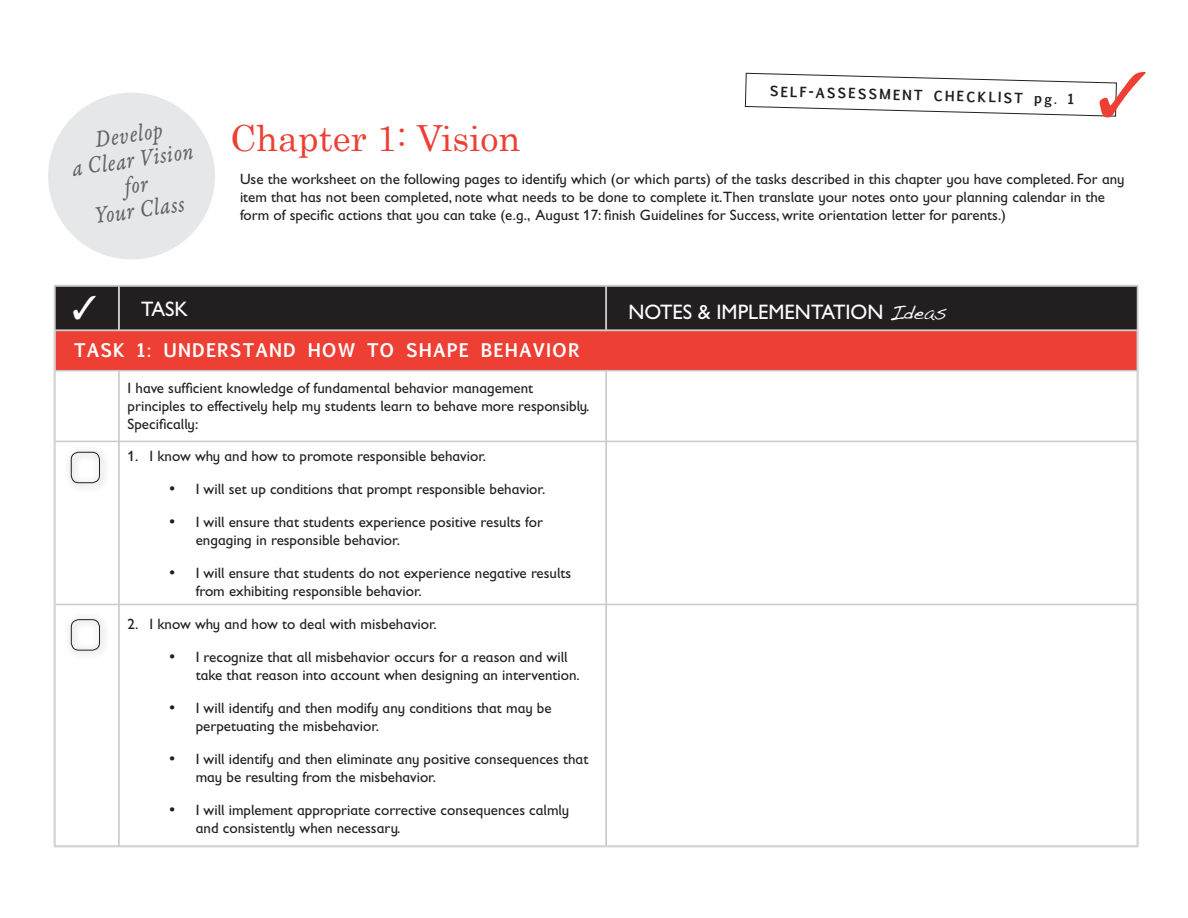
<style>
.page{position:relative;width:1188px;height:918px;background:#fff}
.page>*{position:absolute;margin:0;border:0;box-sizing:border-box;transform-origin:0 0}
.Normal__Web{font:36px "Century";color:#ee3f34}
.Fig-Exh_Head{font:25.2px/25.2px "Garamond Premr Pro It Capt";color:#636366;text-align:center;scale:.83 1}
.t1{font:21px "Gill Sans Infant Std";color:#fff}
.Task_Style{font:700 18px "Euphemia UCAS";letter-spacing:.06em;color:#fff}
.Normal__Web-2{font:15px/18px "Gill Sans Infant Std";color:#231f20}
.bullet_list{font:15px/18px "Gill Sans Infant Std";color:#231f20}
.Text_Style{font:15px/18px "Gill Sans Infant Std";color:#231f20}
.Body{font:700 13.5px "Euphemia UCAS";color:#231f20}
.s1{font-family:"Handwriting Dakota"}
</style>
<div class="page">
<div style="left:56px;top:287px;width:1081px;height:43px;background:#231f20"></div>
<div style="left:55px;top:330px;width:1083px;height:41px;background:#ee3f34"></div>
<hr style="left:54px;top:371px;width:1px;height:70px;background:#c7c8ca">
<hr style="left:55px;top:371px;width:1px;height:70px;background:#c7c8ca">
<hr style="left:1137px;top:371px;width:1px;height:70px;background:#c7c8ca">
<hr style="left:1138px;top:371px;width:1px;height:70px;background:#c7c8ca">
<hr style="left:54px;top:441px;width:1px;height:164px;background:#c7c8ca">
<hr style="left:55px;top:441px;width:1px;height:164px;background:#c7c8ca">
<hr style="left:1137px;top:441px;width:1px;height:164px;background:#c7c8ca">
<hr style="left:1138px;top:441px;width:1px;height:164px;background:#c7c8ca">
<hr style="left:54px;top:605px;width:1px;height:241px;background:#c7c8ca">
<hr style="left:55px;top:605px;width:1px;height:241px;background:#c7c8ca">
<hr style="left:1137px;top:605px;width:1px;height:241px;background:#c7c8ca">
<hr style="left:1138px;top:605px;width:1px;height:241px;background:#c7c8ca">
<hr style="left:118px;top:371px;width:1px;height:70px;background:#c7c8ca">
<hr style="left:119px;top:371px;width:1px;height:70px;background:#c7c8ca">
<hr style="left:606px;top:371px;width:1px;height:70px;background:#c7c8ca">
<hr style="left:56px;top:441px;width:63px;height:1px;background:#c7c8ca">
<hr style="left:119px;top:441px;width:487px;height:1px;background:#c7c8ca">
<hr style="left:118px;top:442px;width:1px;height:162px;background:#c7c8ca">
<hr style="left:119px;top:442px;width:1px;height:162px;background:#c7c8ca">
<hr style="left:606px;top:441px;width:531px;height:1px;background:#c7c8ca">
<hr style="left:606px;top:442px;width:1px;height:162px;background:#c7c8ca">
<hr style="left:56px;top:604px;width:63px;height:1px;background:#c7c8ca">
<hr style="left:119px;top:604px;width:487px;height:1px;background:#c7c8ca">
<hr style="left:118px;top:605px;width:1px;height:241px;background:#c7c8ca">
<hr style="left:119px;top:605px;width:1px;height:241px;background:#c7c8ca">
<hr style="left:606px;top:604px;width:531px;height:1px;background:#c7c8ca">
<hr style="left:606px;top:605px;width:1px;height:241px;background:#c7c8ca">
<hr style="left:54px;top:285px;width:65px;height:1px;background:#c7c8ca">
<hr style="left:55px;top:286px;width:64px;height:1px;background:#c7c8ca">
<hr style="left:54px;top:285px;width:1px;height:45px;background:#c7c8ca">
<hr style="left:55px;top:286px;width:1px;height:44px;background:#c7c8ca">
<hr style="left:119px;top:285px;width:487px;height:1px;background:#c7c8ca">
<hr style="left:119px;top:286px;width:487px;height:1px;background:#c7c8ca">
<hr style="left:118px;top:286px;width:1px;height:44px;background:#c7c8ca">
<hr style="left:119px;top:286px;width:1px;height:44px;background:#c7c8ca">
<hr style="left:606px;top:285px;width:532px;height:1px;background:#c7c8ca">
<hr style="left:606px;top:286px;width:531px;height:1px;background:#c7c8ca">
<hr style="left:606px;top:286px;width:1px;height:44px;background:#c7c8ca">
<hr style="left:1137px;top:286px;width:1px;height:44px;background:#c7c8ca">
<hr style="left:1138px;top:285px;width:1px;height:45px;background:#c7c8ca">
<hr style="left:54px;top:330px;width:65px;height:1px;background:#c7c8ca">
<hr style="left:119px;top:330px;width:487px;height:1px;background:#c7c8ca">
<hr style="left:606px;top:330px;width:532px;height:1px;background:#c7c8ca">
<hr style="left:54px;top:331px;width:1px;height:40px;background:#c7c8ca">
<hr style="left:55px;top:331px;width:1px;height:40px;background:#c7c8ca">
<hr style="left:1137px;top:331px;width:1px;height:40px;background:#c7c8ca">
<hr style="left:1138px;top:331px;width:1px;height:40px;background:#c7c8ca">
<hr style="left:56px;top:370px;width:63px;height:1px;background:#c7c8ca">
<hr style="left:56px;top:371px;width:63px;height:1px;background:#c7c8ca">
<hr style="left:119px;top:370px;width:487px;height:1px;background:#c7c8ca">
<hr style="left:119px;top:371px;width:487px;height:1px;background:#c7c8ca">
<hr style="left:606px;top:370px;width:531px;height:1px;background:#c7c8ca">
<hr style="left:606px;top:371px;width:531px;height:1px;background:#c7c8ca">
<hr style="left:54px;top:846px;width:65px;height:1px;background:#c7c8ca">
<hr style="left:119px;top:846px;width:487px;height:1px;background:#c7c8ca">
<hr style="left:606px;top:846px;width:532px;height:1px;background:#c7c8ca">
<div style="left:64px;top:445px;width:45px;height:48px;background:#f8f8f8"></div>
<div style="left:71px;top:452px;width:29px;height:31px;border:1px solid #231f20;border-radius:7px"></div>
<div style="left:64px;top:613px;width:46px;height:47px;background:#f8f8f8"></div>
<div style="left:71px;top:619px;width:29px;height:32px;border:1px solid #231f20;border-radius:7px"></div>
<svg style="left:48px;top:92px;width:167px;height:168px"></svg>
<svg style="left:73px;top:295px;width:23px;height:24px"></svg>
<svg style="left:745px;top:72px;width:372px;height:45px"></svg>
<p class="Fig-Exh_Head" style="left:67px;top:132px;width:149px;rotate:-8deg">Develop<br>a Clear Vision for<br>Your Class</p>
<p class="Body" style="left:770px;top:80px;width:306px;rotate:2deg">SELF-ASSESSMENT CHECKLIST pg. 1</p>
<p class="Normal__Web" style="left:230px;top:108px;width:292px">Chapter 1: Vision</p>
<p class="Normal__Web-2" style="left:240px;top:170px;width:886px">Use the worksheet on the following pages to identify which (or which parts) of the tasks described in this chapter you have completed. For any item that has not been completed, note what needs to be done to complete it.Then translate your notes onto your planning calendar in the form of specific actions that you can take (e.g., August 17: finish Guidelines for Success, write orientation letter for parents.)</p>
<p class="t1" style="left:141px;top:297px;width:49px">TASK</p>
<p class="t1" style="left:628px;top:300px;width:320px">NOTES &amp; IMPLEMENTATION <span class="s1">Ideas</span></p>
<p class="Task_Style" style="left:74px;top:337px;width:507px">TASK 1: UNDERSTAND HOW TO SHAPE BEHAVIOR</p>
<p class="Text_Style" style="left:128px;top:379px;width:463px">I have sufficient knowledge of fundamental behavior management principles to effectively help my students learn to behave more responsibly.<br>Specifically:</p>
<p class="Text_Style" style="left:128px;top:447px;width:360px">1. I know why and how to promote responsible behavior.</p>
<p class="bullet_list" style="left:169px;top:480px;width:378px">• I will set up conditions that prompt responsible behavior.</p>
<p class="bullet_list" style="left:196px;top:513px;width:349px;text-indent:-27px">• I will ensure that students experience positive results for engaging in responsible behavior.</p>
<p class="bullet_list" style="left:196px;top:564px;width:377px;text-indent:-27px">• I will ensure that students do not experience negative results from exhibiting responsible behavior.</p>
<p class="Text_Style" style="left:128px;top:615px;width:311px">2. I know why and how to deal with misbehavior.</p>
<p class="bullet_list" style="left:196px;top:648px;width:386px;text-indent:-27px">• I recognize that all misbehavior occurs for a reason and will take that reason into account when designing an intervention.</p>
<p class="Normal__Web-2" style="left:196px;top:699px;width:357px;text-indent:-27px">• I will identify and then modify any conditions that may be perpetuating the misbehavior.</p>
<p class="Normal__Web-2" style="left:196px;top:750px;width:394px;text-indent:-27px">• I will identify and then eliminate any positive consequences that may be resulting from the misbehavior.</p>
<p class="Normal__Web-2" style="left:196px;top:801px;width:375px;text-indent:-27px">• I will implement appropriate corrective consequences calmly and consistently when necessary.</p>
</div>
